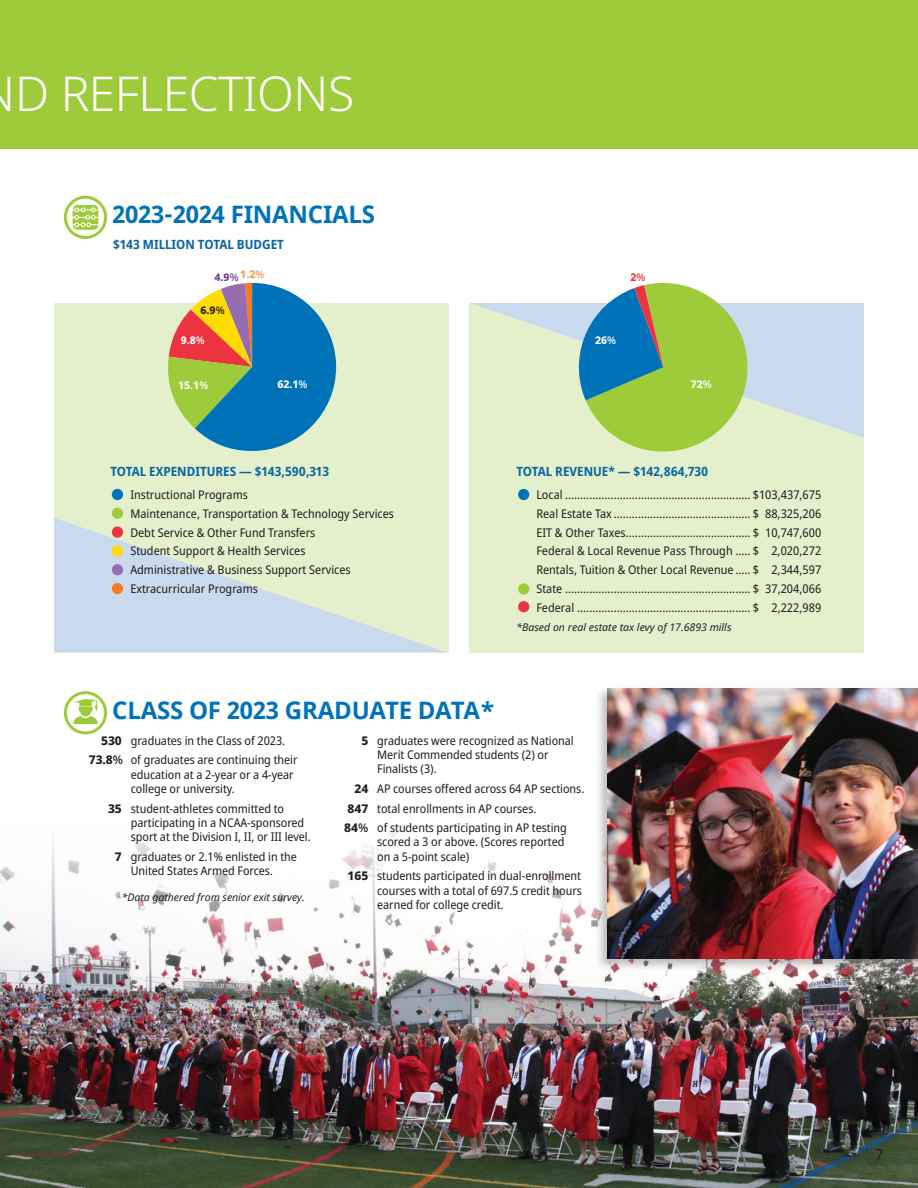
<style>
.page{position:relative;width:918px;height:1188px;background:#fff}
.page>*{position:absolute;margin:0;border:0;box-sizing:border-box;transform-origin:0 0}
.t1{font:300 48px "Noto Sans";letter-spacing:-.01em;color:#fff}
.t2{font:700 24px "Noto Sans";letter-spacing:-.01em;color:#0073b8}
.t3{font:15px "Noto Sans";color:#231f20}
.t4{font:700 semi-condensed 12.75px "Noto Sans";color:#0a66a3}
.t5{font:semi-condensed 12px/18.8px "Noto Sans";letter-spacing:-.005em;color:#231f20}
.t6{font:italic 10.5px "Noto Sans";color:#231f20}
.t7{font:800 10.5px "Noto Sans";color:#fff}
.t8{font:800 10.5px "Noto Sans";color:#753c97}
.t9{font:800 10.5px "Noto Sans";color:#231f20}
.t10{font:800 10.5px "Noto Sans";color:#ee3340}
.s1{font-weight:500}
.s2{font-weight:800;font-stretch:normal}
.s3{font-weight:500;font-stretch:normal}
</style>
<div class="page">
<div style="left:0;top:0;width:918px;height:148px;background:#9ecb3a"></div>
<img style="left:0;top:831px;width:918px;height:357px">
<div style="left:594px;top:686px;width:324px;height:286px;background:#231f20;opacity:.3"></div>
<img style="left:608px;top:688px;width:310px;height:270px">
<div style="left:54px;top:303px;width:394px;height:349px;background:#e4efcb"></div>
<svg style="left:54px;top:518px;width:391px;height:134px"></svg>
<div style="left:470px;top:303px;width:394px;height:349px;background:#e4efcb"></div>
<svg style="left:471px;top:303px;width:393px;height:135px;fill:#cadaee"></svg>
<svg style="left:65px;top:197px;width:41px;height:40px"></svg>
<div style="left:64px;top:196px;width:43px;height:43px;border:3px solid #9ecb3a;border-radius:50%"></div>
<svg style="left:72px;top:204px;width:27px;height:26px"></svg>
<div style="left:72px;top:204px;width:27px;height:27px;border:1px solid #fff;border-radius:6px"></div>
<svg style="left:72px;top:208px;width:27px;height:19px"></svg>
<svg style="left:65px;top:693px;width:41px;height:40px"></svg>
<div style="left:64px;top:691px;width:43px;height:43px;border:3px solid #9ecb3a;border-radius:50%"></div>
<svg style="left:168px;top:283px;width:168px;height:168px"></svg>
<svg style="left:568px;top:282px;width:191px;height:170px"></svg>
<svg style="left:74px;top:699px;width:24px;height:25px"></svg>
<div style="left:112px;top:489px;width:11px;height:11px;background:#0073b8;border-radius:50%"></div>
<div style="left:112px;top:508px;width:11px;height:11px;background:#9ecb3a;border-radius:50%"></div>
<div style="left:112px;top:527px;width:11px;height:11px;background:#ee3340;border-radius:50%"></div>
<div style="left:518px;top:489px;width:11px;height:11px;background:#0073b8;border-radius:50%"></div>
<div style="left:518px;top:583px;width:11px;height:12px;background:#9ecb3a;border-radius:50%"></div>
<div style="left:518px;top:601px;width:11px;height:11px;background:#ee3340;border-radius:50%"></div>
<div style="left:112px;top:545px;width:11px;height:12px;background:#ffdb01;border-radius:50%"></div>
<div style="left:112px;top:564px;width:11px;height:11px;background:#946eb0;border-radius:50%"></div>
<div style="left:112px;top:583px;width:11px;height:11px;background:#f47b21;border-radius:50%"></div>
<h1 class="t1" style="left:15px;top:60px;width:340px">D REFLECTIONS</h1>
<h2 class="t2" style="left:112px;top:198px;width:264px">2023-2024 FINANCIALS</h2>
<p class="t4" style="left:113px;top:235px;width:172px">$143 MILLION TOTAL BUDGET</p>
<p class="t8" style="left:215px;top:269px;width:51px">4.9<span class="s1">%</span> <sup>1.2</sup><sup>%</sup></p>
<p class="t9" style="left:201px;top:303px;width:26px">6.9<span class="s1">%</span></p>
<p class="t7" style="left:181px;top:332px;width:26px">9.8<span class="s1">%</span></p>
<p class="t7" style="left:178px;top:377px;width:32px">15.1<span class="s1">%</span></p>
<p class="t7" style="left:277px;top:377px;width:32px">62.1<span class="s1">%</span></p>
<p class="t10" style="left:630px;top:269px;width:17px">2<span class="s1">%</span></p>
<p class="t7" style="left:595px;top:332px;width:23px">26<span class="s1">%</span></p>
<p class="t7" style="left:691px;top:377px;width:23px">72<span class="s1">%</span></p>
<p class="t4" style="left:110px;top:462px;width:220px">TOTAL EXPENDITURES — $143,590,313</p>
<p class="t5" style="left:130px;top:486px;width:265px">Instructional Programs<br>Maintenance, Transportation &amp; Technology Services Debt Service &amp; Other Fund Transfers<br>Student Support &amp; Health Services<br>Administrative &amp; Business Support Services Extracurricular Programs</p>
<p class="t4" style="left:516px;top:462px;width:194px">TOTAL REVENUE* — $142,864,730</p>
<p class="t5" style="left:536px;top:486px;width:287px;text-align:justify">Local ............................................................. $ 103,437,675<br>Real Estate Tax ............................................. $ 88,325,206<br>EIT &amp; Other Taxes......................................... $ 10,747,600<br>Federal &amp; Local Revenue Pass Through ..... $ 2,020,272<br>Rentals, Tuition &amp; Other Local Revenue ..... $ 2,344,597<br>State ............................................................. $ 37,204,066<br>Federal ......................................................... $ 2,222,989</p>
<p class="t6" style="left:516px;top:620px;width:217px">*Based on real estate tax levy of 17.6893 mills</p>
<h2 class="t2" style="left:112px;top:693px;width:384px">CLASS OF 2023 GRADUATE DATA*</h2>
<p class="t5" style="left:89px;top:731px;width:210px;line-height:19.6px;text-align:center"><span class="s2">530</span> graduates in the Class of 2023.<br><span class="s2">73.8</span><span class="s3">%</span> of graduates are continuing their</p>
<p class="t5" style="left:131px;top:768px;width:165px;line-height:14.2px">education at a 2-year or a 4-year college or university.</p>
<p class="t5" style="left:131px;top:801px;width:181px;line-height:14.2px;text-indent:-23px"><span class="s2">35</span> student-athletes committed to participating in a NCAA-sponsored sport at the Division I, II, or III level.</p>
<p class="t5" style="left:131px;top:850px;width:168px;line-height:14.2px;text-indent:-16px"><span class="s2">7</span> graduates or 2.1% enlisted in the<br>United States Armed Forces.</p>
<p class="t6" style="left:122px;top:889px;width:185px">*Data gathered from senior exit survey.</p>
<p class="t5" style="left:377px;top:734px;width:198px;line-height:14.2px;text-indent:-16px"><span class="s2">5</span> graduates were recognized as National<br>Merit Commended students (2) or<br>Finalists (3).</p>
<p class="t5" style="left:344px;top:779px;width:242px;line-height:19.6px;text-indent:10px"><span class="s2">24</span> AP courses offered across 64 AP sections.<br><span class="s2">847</span> total enrollments in AP courses.<br><span class="s2">84</span><span class="s3">%</span> of students participating in AP testing</p>
<p class="t5" style="left:377px;top:835px;width:189px;line-height:14.2px">scored a 3 or above. (Scores reported on a 5-point scale)</p>
<p class="t5" style="left:377px;top:869px;width:206px;line-height:14.2px;text-align:justify;text-indent:-30px"><span class="s2">165</span> students participated in dual-enrollment courses with a total of 697.5 credit hours earned for college credit.</p>
<p class="t3" style="left:875px;top:1144px;width:10px">7</p>
</div>
